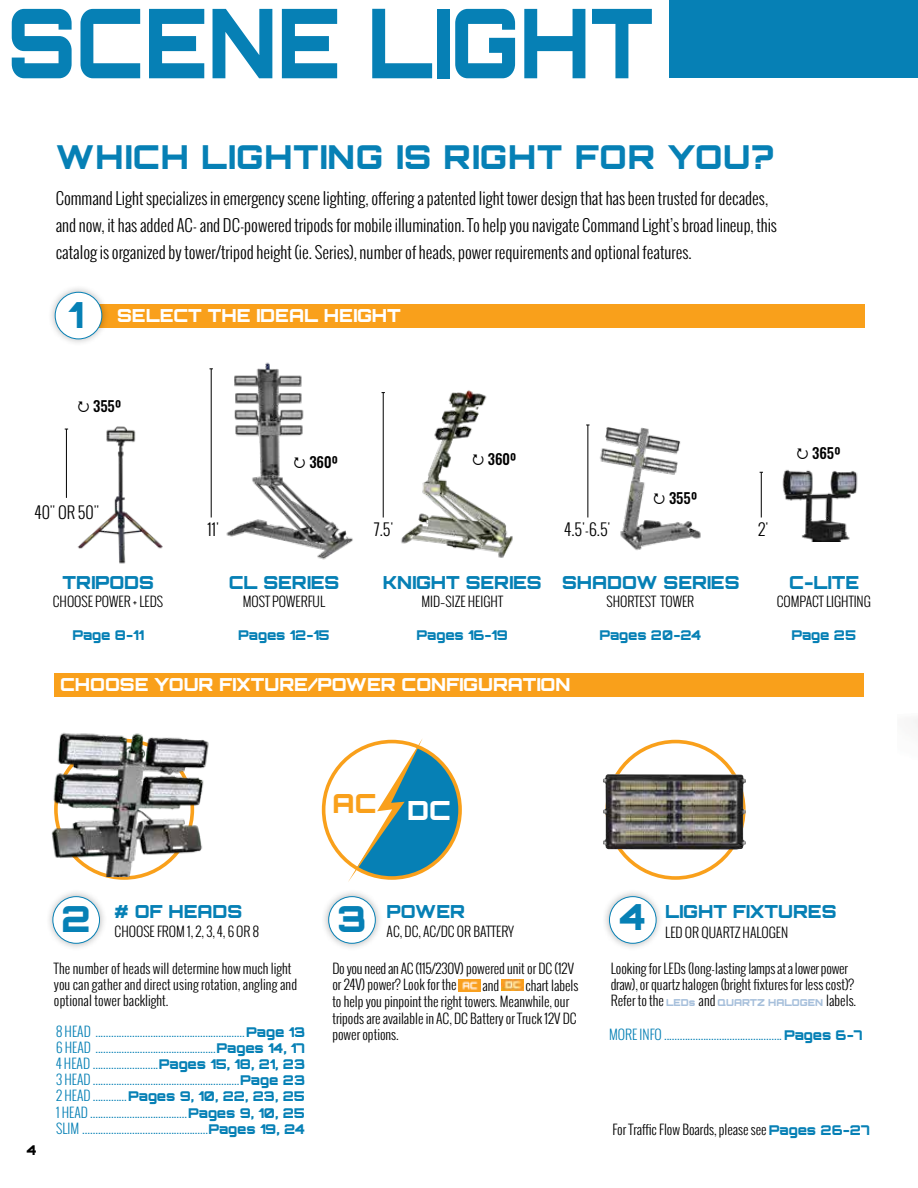
<style>
.page{position:relative;width:918px;height:1188px;background:#fff}
.page>*{position:absolute;margin:0;border:0;box-sizing:border-box;transform-origin:0 0}
.t1{font:900 96.45px "Orbitron";color:#0680b5;scale:.86 1}
.t2{font:900 36px "Orbitron";color:#0680b5}
.t3{font:900 33px "Orbitron";letter-spacing:.03em;color:#0680b5}
.t4{font:900 26.4px "Orbitron";color:#f9a01b}
.t5{font:900 18px "Orbitron";color:#0680b5}
.t6{font:900 18px "Orbitron";color:#fff}
.t7{font:300 16.5px/27px "Oswald";color:#000}
.t8{font:300 16.2px "Oswald";color:#000}
.t9{font:500 14.55px "Oswald";color:#000}
.t10{font:300 13.5px/16.2px "Oswald";color:#000}
.t11{font:300 13.5px/16.2px "Oswald";color:#0680b5;text-align:justify}
.t12{font:900 13.5px "Orbitron";letter-spacing:-.005em;color:#0680b5}
.t13{font:900 13.5px "Orbitron";color:#000}
.s1{color:#fff}
.s2{font-family:"Orbitron";font-weight:900;font-size:9.6px;color:#a6bfdb}
.s3{font-family:"Orbitron";font-weight:900}
.s4{font-family:"Orbitron";font-weight:900;color:#0680b5}
</style>
<div class="page">
<div style="left:54px;top:674px;width:809px;height:23px;background:#f9a01b"></div>
<div style="left:95px;top:304px;width:770px;height:24px;background:#f9a01b"></div>
<svg style="left:348px;top:739px;width:114px;height:143px"></svg>
<div style="left:322px;top:740px;width:140px;height:140px;border:4px solid #f9a01b;border-radius:50%"></div>
<img style="left:51px;top:732px;width:158px;height:144px">
<img style="left:459px;top:979px;width:21px;height:12px">
<img style="left:502px;top:979px;width:21px;height:12px">
<img style="left:603px;top:774px;width:143px;height:76px">
<div style="left:47px;top:284px;width:63px;height:63px;background:#000;opacity:.3"></div>
<div style="left:55px;top:292px;width:47px;height:47px;background:#fff;border-radius:50%"></div>
<div style="left:55px;top:292px;width:47px;height:47px;border:1px solid #0680b5;border-radius:50%"></div>
<div style="left:45px;top:889px;width:63px;height:62px;background:#000;opacity:.3"></div>
<div style="left:53px;top:897px;width:47px;height:46px;background:#fff;border-radius:50%"></div>
<div style="left:52px;top:896px;width:48px;height:48px;border:1px solid #0680b5;border-radius:50%"></div>
<div style="left:321px;top:889px;width:62px;height:62px;background:#000;opacity:.3"></div>
<div style="left:329px;top:897px;width:46px;height:46px;background:#fff;border-radius:50%"></div>
<div style="left:328px;top:896px;width:48px;height:48px;border:1px solid #0680b5;border-radius:50%"></div>
<div style="left:602px;top:889px;width:62px;height:62px;background:#000;opacity:.3"></div>
<div style="left:609px;top:897px;width:47px;height:46px;background:#fff;border-radius:50%"></div>
<div style="left:609px;top:896px;width:47px;height:48px;border:1px solid #0680b5;border-radius:50%"></div>
<hr style="left:211px;top:369px;width:1px;height:149px;background:#000">
<img style="left:599px;top:427px;width:102px;height:123px">
<img style="left:401px;top:390px;width:112px;height:168px">
<img style="left:226px;top:362px;width:127px;height:198px">
<hr style="left:383px;top:393px;width:1px;height:124px;background:#000">
<hr style="left:587px;top:425px;width:1px;height:92px;background:#000">
<hr style="left:761px;top:472px;width:1px;height:46px;background:#000">
<img style="left:782px;top:469px;width:76px;height:73px">
<img style="left:913px;top:718px;width:5px;height:10px">
<div style="left:670px;top:0;width:248px;height:77px;background:#0680b5"></div>
<img style="left:68px;top:426px;width:95px;height:138px">
<hr style="left:66px;top:429px;width:1px;height:69px;background:#000">
<svg style="left:294px;top:457px;width:11px;height:11px"></svg>
<svg style="left:473px;top:454px;width:10px;height:11px"></svg>
<svg style="left:654px;top:493px;width:11px;height:11px"></svg>
<h1 class="t1" style="left:8px;top:-16px;width:753px">SCENE LIGHT</h1>
<h3 class="t3" style="left:56px;top:137px;width:720px">WHICH LIGHTING IS RIGHT FOR YOU?</h3>
<p class="t7" style="left:56px;top:184px;width:723px">Command Light specializes in emergency scene lighting, offering a patented light tower design that has been trusted for decades, and now, it has added AC- and DC-powered tripods for mobile illumination. To help you navigate Command Light’s broad lineup, this catalog is organized by tower/tripod height (ie. Series), number of heads, power requirements and optional features.</p>
<h2 class="t2" style="left:68px;top:293px;width:16px">1</h2>
<h3 class="t6" style="left:117px;top:305px;width:285px">SELECT THE IDEAL HEIGHT</h3>
<p class="t9" style="left:93px;top:396px;width:30px">355º</p>
<p class="t8" style="left:35px;top:501px;width:66px">40" OR 50"</p>
<h3 class="t5" style="left:63px;top:572px;width:93px">TRIPODS</h3>
<p class="t10" style="left:53px;top:594px;width:112px">CHOOSE POWER + LEDS</p>
<p class="t12" style="left:72px;top:627px;width:73px">Page 8-11</p>
<p class="t8" style="left:208px;top:518px;width:13px">11'</p>
<p class="t9" style="left:309px;top:452px;width:30px">360º</p>
<p class="t9" style="left:488px;top:449px;width:30px">360º</p>
<p class="t8" style="left:374px;top:518px;width:21px">7.5'</p>
<p class="t8" style="left:565px;top:518px;width:47px">4.5'-6.5'</p>
<p class="t9" style="left:669px;top:488px;width:30px">355º</p>
<h3 class="t5" style="left:229px;top:572px;width:112px">CL SERIES</h3>
<p class="t10" style="left:243px;top:594px;width:84px">MOST POWERFUL</p>
<p class="t12" style="left:238px;top:627px;width:93px">Pages 12-15</p>
<h3 class="t5" style="left:383px;top:572px;width:160px">KNIGHT SERIES</h3>
<p class="t10" style="left:421px;top:594px;width:83px">MID–SIZE HEIGHT</p>
<p class="t12" style="left:417px;top:627px;width:93px">Pages 16-19</p>
<h3 class="t5" style="left:562px;top:572px;width:179px">SHADOW SERIES</h3>
<p class="t10" style="left:607px;top:594px;width:89px">SHORTEST TOWER</p>
<p class="t12" style="left:599px;top:627px;width:104px">Pages 20-24</p>
<h3 class="t6" style="left:60px;top:674px;width:512px">CHOOSE YOUR FIXTURE/POWER CONFIGURATION</h3>
<p class="t9" style="left:812px;top:443px;width:30px">365º</p>
<p class="t8" style="left:758px;top:518px;width:12px">2'</p>
<h3 class="t5" style="left:789px;top:572px;width:71px">C-LITE</h3>
<p class="t10" style="left:777px;top:594px;width:96px">COMPACT LIGHTING</p>
<p class="t12" style="left:791px;top:627px;width:66px">Page 25</p>
<h3 class="t4" style="left:333px;top:787px;width:120px">AC <span class="s1">DC</span></h3>
<p class="t13" style="left:27px;top:1142px;width:11px">4</p>
<h2 class="t2" style="left:61px;top:897px;width:31px">2</h2>
<h2 class="t2" style="left:337px;top:897px;width:31px">3</h2>
<h2 class="t2" style="left:620px;top:895px;width:28px">4</h2>
<h3 class="t5" style="left:115px;top:900px;width:129px"># OF HEADS</h3>
<p class="t10" style="left:115px;top:923px;width:146px">CHOOSE FROM 1, 2, 3, 4, 6 OR 8</p>
<p class="t10" style="left:54px;top:960px;width:245px">The number of heads will determine how much light you can gather and direct using rotation, angling and optional tower backlight.</p>
<h3 class="t5" style="left:665px;top:901px;width:173px">LIGHT FIXTURES</h3>
<p class="t10" style="left:665px;top:924px;width:125px">LED OR QUARTZ HALOGEN</p>
<p class="t10" style="left:611px;top:960px;width:247px">Looking for LEDs (long-lasting lamps at a lower power draw), or quartz halogen (bright fixtures for less cost)?<br>Refer to the <span class="s2">LEDs</span> and <span class="s2">QUARTZ HALOGEN</span> labels.</p>
<h3 class="t5" style="left:387px;top:901px;width:80px">POWER</h3>
<p class="t10" style="left:387px;top:923px;width:129px">AC, DC, AC/DC OR BATTERY</p>
<p class="t10" style="left:332px;top:960px;width:243px">Do you need an AC (115/230V) powered unit or DC (12V or 24V) power? Look for the</p>
<p class="t10" style="left:332px;top:977px;width:248px;text-indent:193px">chart labels to help you pinpoint the right towers. Meanwhile, our tripods are available in AC, DC Battery or Truck 12V DC power options.</p>
<p class="t10" style="left:483px;top:977px;width:18px">and</p>
<p class="t11" style="left:56px;top:1023px;width:251px">8 HEAD .........................................................<span class="s3">Page 13<br></span>6 HEAD ..............................................<span class="s3">Pages 14, 17<br></span>4 HEAD .........................<span class="s3">Pages 15, 18, 21, 23<br></span>3 HEAD ........................................................<span class="s3">Page 23<br></span>2 HEAD .............<span class="s3">Pages 9, 10, 22, 23, 25<br></span>1 HEAD .....................................<span class="s3">Pages 9, 10, 25<br></span>SLIM ................................................<span class="s3">Pages 19, 24</span></p>
<p class="t11" style="left:609px;top:1026px;width:255px">MORE INFO .............................................<span class="s3">Pages 6-7</span></p>
<p class="t10" style="left:612px;top:1121px;width:259px">For Traffic Flow Boards, please see <span class="s4">Pages 26-27</span></p>
</div>
